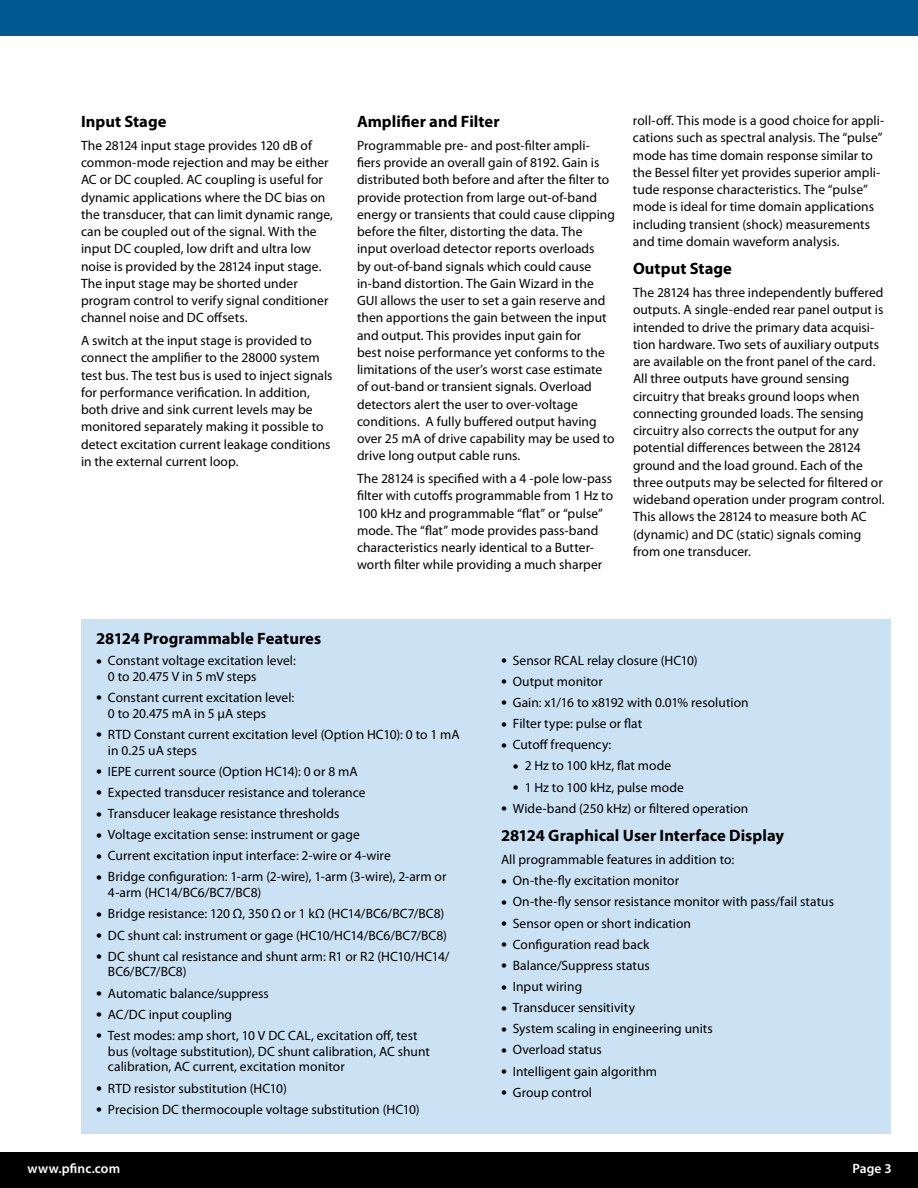
<style>
.page{position:relative;width:918px;height:1188px;background:#fff}
.page>*{position:absolute;margin:0;border:0;box-sizing:border-box;transform-origin:0 0}
.t1{font:700 16.5px "Myriad Pro";color:#000}
.t2{font:13.5px/17.2px "Myriad Pro";letter-spacing:.005em;color:#000}
.t3{font:600 13.5px "Myriad Pro";letter-spacing:.005em;color:#fff}
.s1{font-size:21px}
</style>
<div class="page">
<div style="left:81px;top:620px;width:810px;height:514px;background:#cbe2f4"></div>
<div style="left:0;top:1152px;width:918px;height:36px;background:#000"></div>
<div style="left:0;top:0;width:918px;height:36px;background:#005890"></div>
<p class="t1" style="left:81px;top:111px;width:87px">Input Stage</p>
<p class="t2" style="left:81px;top:136px;width:254px">The 28124 input stage provides 120 dB of common-mode rejection and may be either AC or DC coupled. AC coupling is useful for dynamic applications where the DC bias on the transducer, that can limit dynamic range, can be coupled out of the signal. With the input DC coupled, low drift and ultra low noise is provided by the 28124 input stage.<br>The input stage may be shorted under program control to verify signal conditioner channel noise and DC offsets.</p>
<p class="t2" style="left:81px;top:332px;width:253px">A switch at the input stage is provided to connect the amplifier to the 28000 system test bus. The test bus is used to inject signals for performance verification. In addition, both drive and sink current levels may be monitored separately making it possible to detect excitation current leakage conditions in the external current loop.</p>
<p class="t1" style="left:357px;top:111px;width:144px">Amplifier and Filter</p>
<p class="t2" style="left:357px;top:136px;width:260px">Programmable pre- and post-filter ampli&shy;fiers provide an overall gain of 8192. Gain is distributed both before and after the filter to provide protection from large out-of-band energy or transients that could cause clipping before the filter, distorting the data. The input overload detector reports overloads<br>by out-of-band signals which could cause in-band distortion. The Gain Wizard in the GUI allows the user to set a gain reserve and then apportions the gain between the input and output. This provides input gain for<br>best noise performance yet conforms to the limitations of the user’s worst case estimate of out-band or transient signals. Overload detectors alert the user to over-voltage conditions. A fully buffered output having over 25 mA of drive capability may be used to drive long output cable runs.</p>
<p class="t2" style="left:357px;top:470px;width:258px">The 28124 is specified with a 4 -pole low-pass filter with cutoffs programmable from 1 Hz to 100 kHz and programmable “flat” or “pulse” mode. The “flat” mode provides pass-band characteristics nearly identical to a Butter&shy;worth filter while providing a much sharper</p>
<p class="t2" style="left:633px;top:112px;width:253px">roll-off. This mode is a good choice for appli&shy;cations such as spectral analysis. The “pulse” mode has time domain response similar to the Bessel filter yet provides superior ampli&shy;tude response characteristics. The “pulse” mode is ideal for time domain applications including transient (shock) measurements and time domain waveform analysis.</p>
<p class="t1" style="left:633px;top:258px;width:100px">Output Stage</p>
<p class="t2" style="left:633px;top:284px;width:253px">The 28124 has three independently buffered outputs. A single-ended rear panel output is intended to drive the primary data acquisi&shy;tion hardware. Two sets of auxiliary outputs are available on the front panel of the card.<br>All three outputs have ground sensing circuitry that breaks ground loops when connecting grounded loads. The sensing circuitry also corrects the output for any potential differences between the 28124 ground and the load ground. Each of the three outputs may be selected for filtered or wideband operation under program control.<br>This allows the 28124 to measure both AC (dynamic) and DC (static) signals coming from one transducer.</p>
<p class="t1" style="left:96px;top:628px;width:227px">28124 Programmable Features</p>
<p class="t2" style="left:108px;top:652px;width:189px;line-height:15.8px;text-indent:-12px"><span class="s1">•</span> Constant voltage excitation level:<br>0 to 20.475 V in 5 mV steps</p>
<p class="t2" style="left:108px;top:689px;width:188px;line-height:15.8px;text-indent:-12px"><span class="s1">•</span> Constant current excitation level:<br>0 to 20.475 mA in 5 μA steps</p>
<p class="t2" style="left:108px;top:726px;width:353px;line-height:15.8px;text-indent:-12px"><span class="s1">•</span> RTD Constant current excitation level (Option HC10): 0 to 1 mA in 0.25 uA steps</p>
<p class="t2" style="left:96px;top:762px;width:263px"><span class="s1">•</span> IEPE current source (Option HC14): 0 or 8 mA</p>
<p class="t2" style="left:96px;top:784px;width:271px"><span class="s1">•</span> Expected transducer resistance and tolerance</p>
<p class="t2" style="left:96px;top:805px;width:245px"><span class="s1">•</span> Transducer leakage resistance thresholds</p>
<p class="t2" style="left:96px;top:826px;width:265px"><span class="s1">•</span> Voltage excitation sense: instrument or gage</p>
<p class="t2" style="left:96px;top:847px;width:296px"><span class="s1">•</span> Current excitation input interface: 2-wire or 4-wire</p>
<p class="t2" style="left:108px;top:869px;width:340px;line-height:15.8px;text-indent:-12px"><span class="s1">•</span> Bridge configuration: 1-arm (2-wire), 1-arm (3-wire), 2-arm or<br>4-arm (HC14/BC6/BC7/BC8)</p>
<p class="t2" style="left:96px;top:905px;width:350px"><span class="s1">•</span> Bridge resistance: 120 Ω, 350 Ω or 1 kΩ (HC14/BC6/BC7/BC8)</p>
<p class="t2" style="left:96px;top:926px;width:352px"><span class="s1">•</span> DC shunt cal: instrument or gage (HC10/HC14/BC6/BC7/BC8)</p>
<p class="t2" style="left:108px;top:948px;width:343px;line-height:15.8px;text-indent:-12px"><span class="s1">•</span> DC shunt cal resistance and shunt arm: R1 or R2 (HC10/HC14/<br>BC6/BC7/BC8)</p>
<p class="t2" style="left:96px;top:984px;width:174px"><span class="s1">•</span> Automatic balance/suppress</p>
<p class="t2" style="left:96px;top:1005px;width:138px"><span class="s1">•</span> AC/DC input coupling</p>
<p class="t2" style="left:108px;top:1027px;width:324px;line-height:15.8px;text-indent:-12px"><span class="s1">•</span> Test modes: amp short, 10 V DC CAL, excitation off, test bus (voltage substitution), DC shunt calibration, AC shunt calibration, AC current, excitation monitor</p>
<p class="t2" style="left:96px;top:1079px;width:192px"><span class="s1">•</span> RTD resistor substitution (HC10)</p>
<p class="t2" style="left:96px;top:1100px;width:325px"><span class="s1">•</span> Precision DC thermocouple voltage substitution (HC10)</p>
<p class="t2" style="left:501px;top:651px;width:198px"><span class="s1">•</span> Sensor RCAL relay closure (HC10)</p>
<p class="t2" style="left:501px;top:672px;width:103px"><span class="s1">•</span> Output monitor</p>
<p class="t2" style="left:501px;top:694px;width:249px"><span class="s1">•</span> Gain: x1/16 to x8192 with 0.01% resolution</p>
<p class="t2" style="left:501px;top:715px;width:143px"><span class="s1">•</span> Filter type: pulse or flat</p>
<p class="t2" style="left:501px;top:736px;width:112px"><span class="s1">•</span> Cutoff frequency:</p>
<p class="t2" style="left:513px;top:757px;width:160px"><span class="s1">•</span> 2 Hz to 100 kHz, flat mode</p>
<p class="t2" style="left:513px;top:778px;width:173px"><span class="s1">•</span> 1 Hz to 100 kHz, pulse mode</p>
<p class="t2" style="left:501px;top:799px;width:249px"><span class="s1">•</span> Wide-band (250 kHz) or filtered operation</p>
<p class="t1" style="left:501px;top:825px;width:285px">28124 Graphical User Interface Display</p>
<p class="t2" style="left:501px;top:851px;width:235px">All programmable features in addition to:</p>
<p class="t2" style="left:501px;top:872px;width:180px"><span class="s1">•</span> On-the-fly excitation monitor</p>
<p class="t2" style="left:501px;top:893px;width:335px"><span class="s1">•</span> On-the-fly sensor resistance monitor with pass/fail status</p>
<p class="t2" style="left:501px;top:914px;width:192px"><span class="s1">•</span> Sensor open or short indication</p>
<p class="t2" style="left:501px;top:935px;width:150px"><span class="s1">•</span> Configuration read back</p>
<p class="t2" style="left:501px;top:956px;width:150px"><span class="s1">•</span> Balance/Suppress status</p>
<p class="t2" style="left:501px;top:978px;width:83px"><span class="s1">•</span> Input wiring</p>
<p class="t2" style="left:501px;top:999px;width:136px"><span class="s1">•</span> Transducer sensitivity</p>
<p class="t2" style="left:501px;top:1020px;width:213px"><span class="s1">•</span> System scaling in engineering units</p>
<p class="t2" style="left:501px;top:1041px;width:102px"><span class="s1">•</span> Overload status</p>
<p class="t2" style="left:501px;top:1062px;width:158px"><span class="s1">•</span> Intelligent gain algorithm</p>
<p class="t2" style="left:501px;top:1083px;width:93px"><span class="s1">•</span> Group control</p>
<p class="t3" style="left:28px;top:1159px;width:94px">www.pfinc.com</p>
<p class="t3" style="left:852px;top:1159px;width:41px">Page 3</p>
</div>
